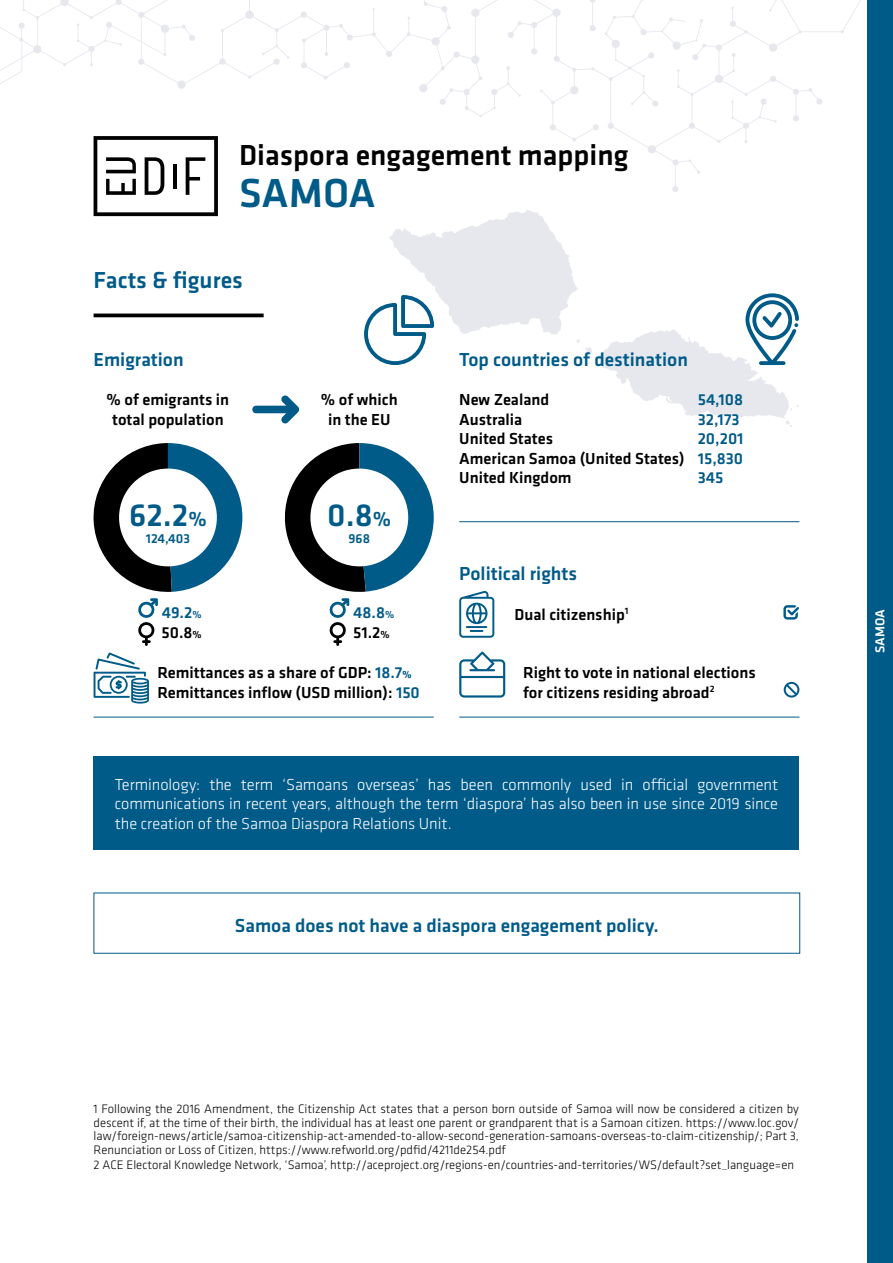
<style>
.page{position:relative;width:893px;height:1263px;background:#fff}
.page>*{position:absolute;margin:0;border:0;box-sizing:border-box;transform-origin:0 0}
.t1{font:500 42px "Klavika";color:#005b89}
.t2{font:500 33px "Klavika";color:#005b89}
.t3{font:500 30px "Klavika";color:#000}
.t4{font:500 24px "Klavika";color:#005b89}
.t5{font:500 19.5px "Klavika";color:#005b89}
.t6{font:500 16.5px/19.5px "Klavika";color:#000}
.t7{font:300 16.5px/19.5px "Klavika";letter-spacing:-.005em;color:#fff;text-align:justify}
.t8{font:500 16.5px/19.5px "Klavika";color:#005b89}
.t9{font:500 13.5px "Klavika";color:#005b89}
.t10{font:500 13.5px "Klavika";color:#fff}
.t11{font:300 12.75px/13.5px "Klavika";color:#000;text-align:justify}
.s1{font-size:21px}
.s2{font-size:10.5px}
.s3{color:#000}
.s4{font-size:10.5px;color:#000}
.s5{color:#005b89}
.s6{font-weight:700;font-size:10.5px;color:#005b89}
</style>
<div class="page">
<div style="left:867px;top:0;width:26px;height:1263px;background:#005b89"></div>
<svg style="left:389px;top:216px;width:410px;height:211px"></svg>
<hr style="left:94px;top:314px;width:170px;height:3px;background:#000">
<hr style="left:94px;top:717px;width:340px;height:1px;background:#005b89">
<hr style="left:459px;top:521px;width:340px;height:1px;background:#005b89">
<div style="left:94px;top:756px;width:705px;height:94px;background:#005b89"></div>
<svg style="left:745px;top:293px;width:54px;height:72px"></svg>
<svg style="left:364px;top:295px;width:70px;height:70px"></svg>
<svg style="left:459px;top:591px;width:35px;height:47px"></svg>
<svg style="left:459px;top:651px;width:46px;height:47px"></svg>
<svg style="left:94px;top:443px;width:148px;height:203px"></svg>
<svg style="left:284px;top:443px;width:150px;height:203px"></svg>
<svg style="left:94px;top:652px;width:55px;height:51px"></svg>
<svg style="left:0;top:0;width:861px;height:216px"></svg>
<hr style="left:173px;top:164px;width:4px;height:25px;background:#000">
<svg style="left:252px;top:395px;width:48px;height:28px"></svg>
<hr style="left:459px;top:717px;width:340px;height:1px;background:#005b89">
<svg style="left:784px;top:682px;width:15px;height:16px"></svg>
<svg style="left:783px;top:605px;width:16px;height:15px"></svg>
<h3 class="t3" style="left:239px;top:135px;width:391px">Diaspora engagement mapping</h3>
<h1 class="t1" style="left:239px;top:165px;width:138px">SAMOA</h1>
<h3 class="t4" style="left:94px;top:264px;width:151px">Facts &amp; figures</h3>
<h3 class="t5" style="left:94px;top:346px;width:92px">Emigration</h3>
<p class="t6" style="left:107px;top:389px;width:124px;text-align:center">% of emigrants in total population</p>
<p class="t6" style="left:321px;top:389px;width:78px;text-align:center">% of which in the EU</p>
<h2 class="t2" style="left:129px;top:493px;width:79px">62.2<span class="s1">%</span></h2>
<h2 class="t2" style="left:327px;top:493px;width:66px">0.8<span class="s1">%</span></h2>
<p class="t9" style="left:146px;top:529px;width:46px">124,403</p>
<p class="t9" style="left:349px;top:529px;width:23px">968</p>
<p class="t8" style="left:162px;top:602px;width:42px;line-height:20.1px">49.2<span class="s2">%<br></span><span class="s3">50.8</span><span class="s4">%</span></p>
<p class="t8" style="left:353px;top:602px;width:43px;line-height:20.2px">48.8<span class="s2">%<br></span><span class="s3">51.2</span><span class="s4">%</span></p>
<p class="t6" style="left:157px;top:662px;width:264px">Remittances as a share of GDP: <span class="s5">18.7</span><span class="s6">%<br></span>Remittances inflow (USD million): <span class="s5">150</span></p>
<h3 class="t5" style="left:459px;top:346px;width:230px">Top countries of destination</h3>
<p class="t6" style="left:459px;top:389px;width:227px">New Zealand<br>Australia<br>United States<br>American Samoa (United States)<br>United Kingdom</p>
<p class="t8" style="left:698px;top:389px;width:47px">54,108<br>32,173<br>20,201<br>15,830<br>345</p>
<h3 class="t5" style="left:459px;top:560px;width:119px">Political rights</h3>
<p class="t6" style="left:514px;top:604px;width:115px">Dual citizenship<sup>1</sup></p>
<p class="t6" style="left:523px;top:662px;width:234px">Right to vote in national elections for citizens residing abroad<sup>2</sup></p>
<p class="t7" style="left:115px;top:774px;width:665px">Terminology: the term ‘Samoans overseas’ has been commonly used in official government communications in recent years, although the term ‘diaspora’ has also been in use since 2019 since the creation of the Samoa Diaspora Relations Unit.</p>
<h3 class="t5" style="left:235px;top:912px;width:425px">Samoa does not have a diaspora engagement policy.</h3>
<p class="t11" style="left:94px;top:1102px;width:707px">1 Following the 2016 Amendment, the Citizenship Act states that a person born outside of Samoa will now be considered a citizen by descent if, at the time of their birth, the individual has at least one parent or grandparent that is a Samoan citizen. https://www.loc.gov/ law/foreign-news/article/samoa-citizenship-act-amended-to-allow-second-generation-samoans-overseas-to-claim-citizenship/; Part 3, Renunciation or Loss of Citizen, https://www.refworld.org/pdfid/4211de254.pdf</p>
<p class="t11" style="left:94px;top:1158px;width:702px">2 ACE Electoral Knowledge Network, ‘Samoa’, http://aceproject.org/regions-en/countries-and-territories/WS/default?set_language=en</p>
<p class="t10" style="left:871px;top:653px;width:45px;rotate:-90deg">SAMOA</p>
</div>
